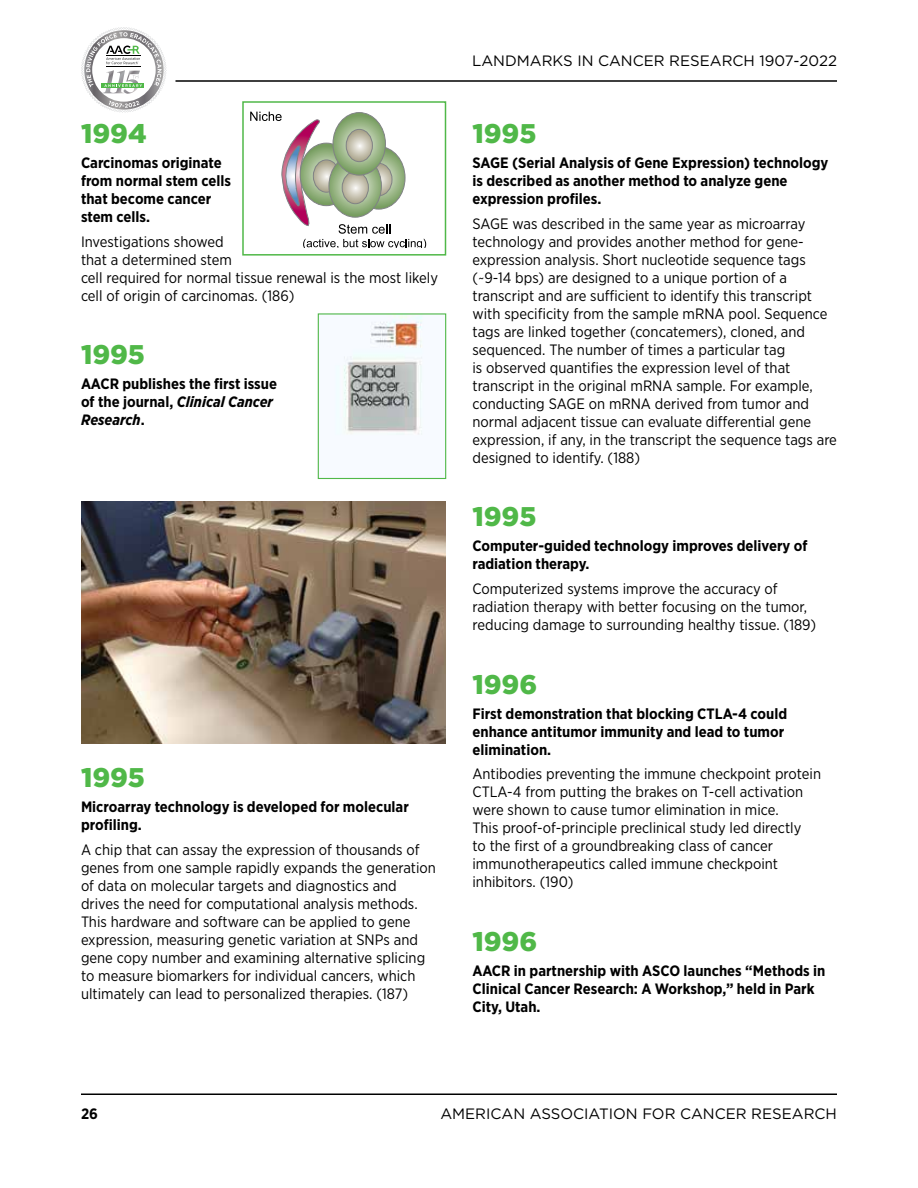
<style>
.page{position:relative;width:918px;height:1188px;background:#fff}
.page>*{position:absolute;margin:0;border:0;box-sizing:border-box;transform-origin:0 0}
.t1{font:900 27px "Gotham";letter-spacing:-.005em;color:#50b848}
.t2{font:15px/18px "Gotham Narrow";color:#000}
.t3{font:700 15px/18px "Gotham Narrow";color:#000}
.t4{font:15px "Gotham";color:#000}
.s1{font-style:italic}
</style>
<div class="page">
<hr style="left:176px;top:80px;width:661px;height:2px;background:#000">
<hr style="left:81px;top:1094px;width:756px;height:1px;background:#000">
<svg style="left:81px;top:27px;width:86px;height:86px"></svg>
<img style="left:335px;top:315px;width:88px;height:120px">
<div style="left:318px;top:313px;width:128px;height:166px;border:1px solid #50b848"></div>
<div style="left:242px;top:101px;width:204px;height:155px;border:2px solid #50b848"></div>
<svg style="left:250px;top:112px;width:176px;height:135px"></svg>
<img style="left:81px;top:501px;width:365px;height:242px">
<h1 class="t1" style="left:81px;top:115px;width:67px">1994</h1>
<p class="t3" style="left:81px;top:153px;width:152px">Carcinomas originate from normal stem cells that become cancer stem cells.</p>
<p class="t2" style="left:81px;top:232px;width:359px">Investigations showed<br>that a determined stem<br>cell required for normal tissue renewal is the most likely cell of origin of carcinomas. (186)</p>
<h1 class="t1" style="left:81px;top:336px;width:65px">1995</h1>
<p class="t3" style="left:81px;top:375px;width:198px">AACR publishes the first issue of the journal, <span class="s1">Clinical Cancer<br>Research</span>.</p>
<h1 class="t1" style="left:81px;top:759px;width:65px">1995</h1>
<p class="t3" style="left:81px;top:798px;width:329px">Microarray technology is developed for molecular profiling.</p>
<p class="t2" style="left:81px;top:840px;width:356px">A chip that can assay the expression of thousands of genes from one sample rapidly expands the generation of data on molecular targets and diagnostics and drives the need for computational analysis methods.<br>This hardware and software can be applied to gene expression, measuring genetic variation at SNPs and gene copy number and examining alternative splicing to measure biomarkers for individual cancers, which ultimately can lead to personalized therapies. (187)</p>
<p class="t4" style="left:472px;top:51px;width:366px">LANDMARKS IN CANCER RESEARCH 1907-2022</p>
<h1 class="t1" style="left:472px;top:115px;width:65px">1995</h1>
<p class="t3" style="left:472px;top:153px;width:358px">SAGE (Serial Analysis of Gene Expression) technology is described as another method to analyze gene expression profiles.</p>
<p class="t2" style="left:472px;top:214px;width:366px">SAGE was described in the same year as microarray technology and provides another method for gene&shy;expression analysis. Short nucleotide sequence tags (~9-14 bps) are designed to a unique portion of a transcript and are sufficient to identify this transcript with specificity from the sample mRNA pool. Sequence tags are linked together (concatemers), cloned, and sequenced. The number of times a particular tag<br>is observed quantifies the expression level of that transcript in the original mRNA sample. For example, conducting SAGE on mRNA derived from tumor and normal adjacent tissue can evaluate differential gene expression, if any, in the transcript the sequence tags are designed to identify. (188)</p>
<h1 class="t1" style="left:472px;top:498px;width:65px">1995</h1>
<p class="t3" style="left:472px;top:537px;width:337px">Computer-guided technology improves delivery of radiation therapy.</p>
<p class="t2" style="left:472px;top:579px;width:345px">Computerized systems improve the accuracy of radiation therapy with better focusing on the tumor, reducing damage to surrounding healthy tissue. (189)</p>
<h1 class="t1" style="left:472px;top:666px;width:66px">1996</h1>
<p class="t3" style="left:472px;top:704px;width:316px">First demonstration that blocking CTLA-4 could enhance antitumor immunity and lead to tumor elimination.</p>
<p class="t2" style="left:472px;top:765px;width:350px">Antibodies preventing the immune checkpoint protein CTLA-4 from putting the brakes on T-cell activation were shown to cause tumor elimination in mice.<br>This proof-of-principle preclinical study led directly<br>to the first of a groundbreaking class of cancer immunotherapeutics called immune checkpoint inhibitors. (190)</p>
<h1 class="t1" style="left:472px;top:923px;width:66px">1996</h1>
<p class="t3" style="left:472px;top:962px;width:354px">AACR in partnership with ASCO launches “Methods in<br>Clinical Cancer Research: A Workshop,” held in Park<br>City, Utah.</p>
<p class="t3" style="left:81px;top:1105px;width:18px">26</p>
<p class="t4" style="left:440px;top:1104px;width:398px">AMERICAN ASSOCIATION FOR CANCER RESEARCH</p>
</div>
